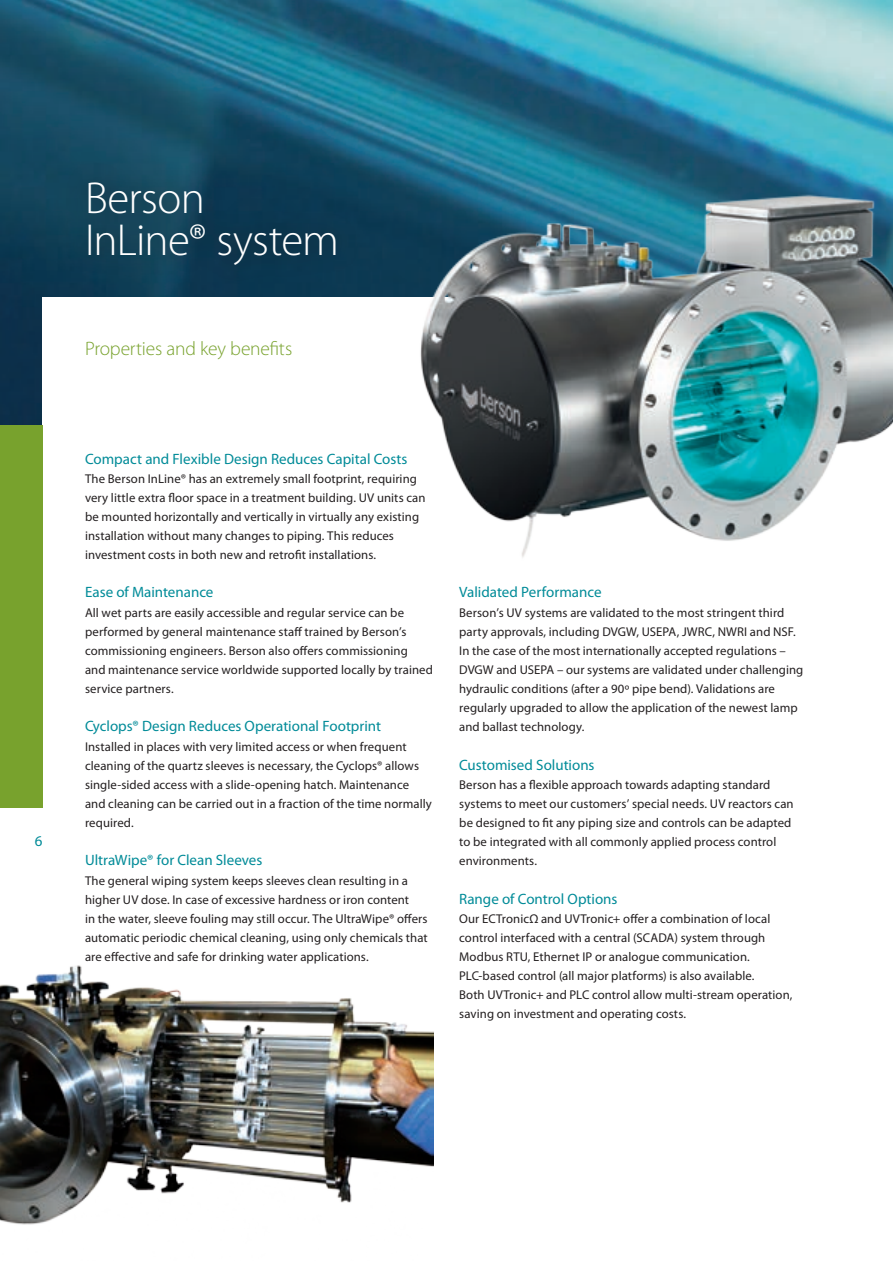
<style>
.page{position:relative;width:893px;height:1263px;background:#fff}
.page>*{position:absolute;margin:0;border:0;box-sizing:border-box;transform-origin:0 0}
.t1{font:300 45px/42.5px "Myriad Pro";letter-spacing:-.015em;color:#fff}
.t2{font:300 19.5px "Myriad Pro";letter-spacing:-.01em;color:#78a22d}
.t3{font:15px "Myriad Pro";color:#008b98}
.t4{font:12.75px/19.2px "Myriad Pro";letter-spacing:.005em;color:#231f20}
</style>
<div class="page">
<img style="left:0;top:0;width:893px;height:425px">
<img style="left:0;top:965px;width:434px;height:260px">
<div style="left:43px;top:298px;width:850px;height:510px;background:#fff"></div>
<div style="left:0;top:425px;width:43px;height:383px;background:#78a22d"></div>
<div style="left:65px;top:160px;width:294px;height:125px;background:#231f20;opacity:.75"></div>
<img style="left:356px;top:117px;width:537px;height:441px">
<p class="t3" style="left:35px;top:833px;width:9px">6</p>
<h1 class="t1" style="left:85px;top:177px;width:256px">Berson<br>InLine® system</h1>
<h2 class="t2" style="left:85px;top:338px;width:209px">Properties and key benefits</h2>
<p class="t3" style="left:85px;top:450px;width:324px">Compact and Flexible Design Reduces Capital Costs</p>
<p class="t4" style="left:85px;top:469px;width:342px">The Berson InLine® has an extremely small footprint, requiring very little extra floor space in a treatment building. UV units can be mounted horizontally and vertically in virtually any existing installation without many changes to piping. This reduces investment costs in both new and retrofit installations.</p>
<p class="t3" style="left:85px;top:584px;width:130px">Ease of Maintenance</p>
<p class="t4" style="left:85px;top:603px;width:349px">All wet parts are easily accessible and regular service can be performed by general maintenance staff trained by Berson’s commissioning engineers. Berson also offers commissioning<br>and maintenance service worldwide supported locally by trained service partners.</p>
<p class="t3" style="left:85px;top:718px;width:298px">Cyclops® Design Reduces Operational Footprint</p>
<p class="t4" style="left:85px;top:737px;width:348px">Installed in places with very limited access or when frequent cleaning of the quartz sleeves is necessary, the Cyclops® allows single-sided access with a slide-opening hatch. Maintenance and cleaning can be carried out in a fraction of the time normally required.</p>
<p class="t3" style="left:85px;top:852px;width:179px">UltraWipe® for Clean Sleeves</p>
<p class="t4" style="left:85px;top:871px;width:344px">The general wiping system keeps sleeves clean resulting in a higher UV dose. In case of excessive hardness or iron content<br>in the water, sleeve fouling may still occur. The UltraWipe® offers automatic periodic chemical cleaning, using only chemicals that are effective and safe for drinking water applications.</p>
<p class="t3" style="left:459px;top:584px;width:144px">Validated Performance</p>
<p class="t4" style="left:459px;top:603px;width:346px">Berson’s UV systems are validated to the most stringent third party approvals, including DVGW, USEPA, JWRC, NWRI and NSF.<br>In the case of the most internationally accepted regulations – DVGW and USEPA – our systems are validated under challenging hydraulic conditions (after a 90º pipe bend). Validations are regularly upgraded to allow the application of the newest lamp and ballast technology.</p>
<p class="t3" style="left:459px;top:756px;width:137px">Customised Solutions</p>
<p class="t4" style="left:459px;top:775px;width:336px">Berson has a flexible approach towards adapting standard systems to meet our customers’ special needs. UV reactors can be designed to fit any piping size and controls can be adapted to be integrated with all commonly applied process control environments.</p>
<p class="t3" style="left:459px;top:890px;width:160px">Range of Control Options</p>
<p class="t4" style="left:459px;top:909px;width:335px">Our ECTronicΩ and UVTronic+ offer a combination of local control interfaced with a central (SCADA) system through Modbus RTU, Ethernet IP or analogue communication.<br>PLC-based control (all major platforms) is also available.<br>Both UVTronic+ and PLC control allow multi-stream operation, saving on investment and operating costs.</p>
</div>
